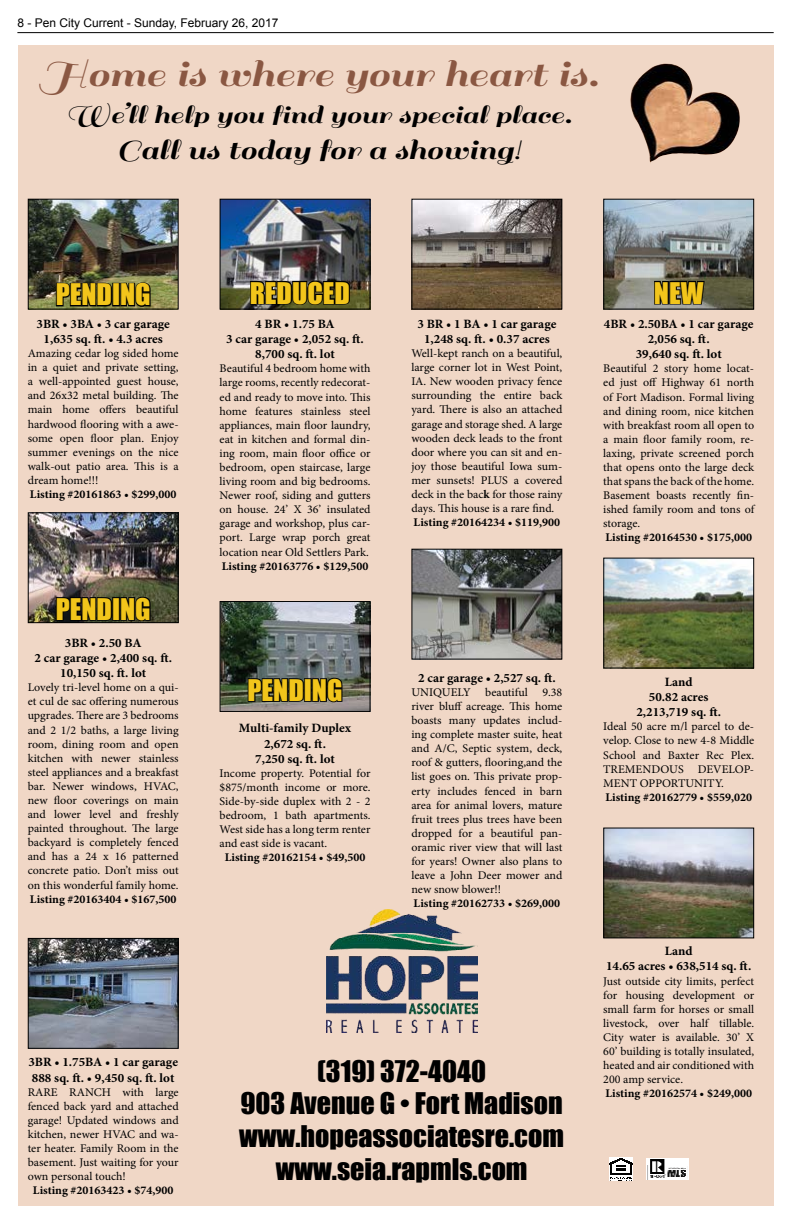
<style>
.page{position:relative;width:792px;height:1224px;background:#fff}
.page>*{position:absolute;margin:0;border:0;box-sizing:border-box;transform-origin:0 0}
.t1{font:40.1px "Sail";color:#8a5742;scale:1.23 1}
.t2{font:30.3px "Sail";color:#000;scale:1.23 1}
.t3{font:27.4px/32.9px "Impact";color:#000;text-align:center}
.t4{font:27.4px "Sail";color:#000;scale:1.23 1}
.t5{font:27.4px "Impact";color:#f2c51b}
.t6{font:700 12.7px/15.3px "Minion Pro";color:#000;text-align:center}
.t7{font:12px "Arial";color:#000}
.t8{font:11.7px/14.1px "Minion Pro";letter-spacing:-.005em;color:#000;text-align:justify}
.t9{font:700 11.7px "Minion Pro";color:#000}
.s1{font-weight:700}
</style>
<div class="page">
<hr style="left:17px;top:32px;width:757px;height:1px;background:#000">
<div style="left:18px;top:45px;width:756px;height:1161px;background:#f0d7c6"></div>
<img style="left:30px;top:940px;width:147px;height:107px">
<div style="left:28px;top:938px;width:151px;height:111px;border:1px solid #000"></div>
<img style="left:605px;top:560px;width:147px;height:107px">
<div style="left:603px;top:558px;width:151px;height:111px;border:1px solid #000"></div>
<img style="left:605px;top:830px;width:147px;height:106px">
<div style="left:603px;top:828px;width:151px;height:110px;border:1px solid #000"></div>
<img style="left:222px;top:603px;width:147px;height:107px">
<div style="left:220px;top:601px;width:151px;height:111px;border:1px solid #000"></div>
<svg style="left:247px;top:677px;width:58px;height:26px"></svg>
<div style="left:304px;top:678px;width:8px;height:24px;border:2px solid #000"></div>
<svg style="left:311px;top:676px;width:32px;height:28px"></svg>
<img style="left:30px;top:201px;width:147px;height:107px">
<div style="left:28px;top:199px;width:151px;height:111px;border:1px solid #000"></div>
<img style="left:222px;top:201px;width:147px;height:107px">
<div style="left:220px;top:199px;width:151px;height:111px;border:1px solid #000"></div>
<img style="left:30px;top:514px;width:147px;height:107px">
<div style="left:28px;top:512px;width:151px;height:111px;border:1px solid #000"></div>
<svg style="left:55px;top:596px;width:58px;height:26px"></svg>
<div style="left:112px;top:597px;width:8px;height:24px;border:2px solid #000"></div>
<svg style="left:119px;top:595px;width:33px;height:28px"></svg>
<img style="left:413px;top:551px;width:147px;height:107px">
<div style="left:411px;top:549px;width:151px;height:111px;border:1px solid #000"></div>
<img style="left:413px;top:201px;width:147px;height:107px">
<div style="left:411px;top:199px;width:151px;height:111px;border:1px solid #000"></div>
<img style="left:326px;top:910px;width:151px;height:123px">
<img style="left:630px;top:63px;width:110px;height:100px">
<img style="left:609px;top:1157px;width:24px;height:24px">
<img style="left:647px;top:1158px;width:41px;height:22px">
<img style="left:605px;top:201px;width:147px;height:107px">
<div style="left:603px;top:199px;width:151px;height:111px;border:1px solid #000"></div>
<svg style="left:55px;top:281px;width:58px;height:26px"></svg>
<div style="left:112px;top:283px;width:8px;height:23px;border:2px solid #000"></div>
<svg style="left:119px;top:281px;width:33px;height:27px"></svg>
<svg style="left:249px;top:279px;width:102px;height:27px;background:#39392e"></svg>
<svg style="left:653px;top:276px;width:53px;height:34px;background:#53534c"></svg>
<p class="t7" style="left:17px;top:15px;width:263px">8 - Pen City Current - Sunday, February 26, 2017</p>
<h1 class="t1" style="left:39px;top:52px;width:457px">Home is where your heart is.</h1>
<h3 class="t4" style="left:66px;top:99px;width:413px">We’ll help you find your special place.</h3>
<h2 class="t2" style="left:116px;top:133px;width:331px">Call us today for a showing!</h2>
<h3 class="t5" style="left:56px;top:273px;width:97px">PENDING</h3>
<h3 class="t5" style="left:250px;top:272px;width:102px">REDUCED</h3>
<h3 class="t5" style="left:654px;top:272px;width:51px">NEW</h3>
<p class="t6" style="left:37px;top:316px;width:135px">3BR • 3BA • 3 car garage<br>1,635 sq. ft. • 4.3 acres</p>
<p class="t8" style="left:28px;top:346px;width:152px">Amazing cedar log sided home in a quiet and private setting, a well-appointed guest house, and 26x32 metal building. The main home offers beautiful hardwood flooring with a awe&shy;some open floor plan. Enjoy summer evenings on the nice walk-out patio area. This is a dream home!!!</p>
<p class="t9" style="left:30px;top:486px;width:148px">Listing #20161863 • $299,000</p>
<h3 class="t5" style="left:56px;top:588px;width:97px">PENDING</h3>
<p class="t6" style="left:34px;top:635px;width:139px">3BR • 2.50 BA<br>2 car garage • 2,400 sq. ft.<br>10,150 sq. ft. lot</p>
<p class="t8" style="left:28px;top:681px;width:152px">Lovely tri-level home on a qui&shy;et cul de sac offering numerous upgrades. There are 3 bedrooms and 2 1/2 baths, a large living room, dining room and open kitchen with newer stainless steel appliances and a breakfast bar. Newer windows, HVAC, new floor coverings on main and lower level and freshly painted throughout. The large backyard is completely fenced and has a 24 x 16 patterned concrete patio. Don’t miss out on this wonderful family home.</p>
<p class="t9" style="left:30px;top:891px;width:148px">Listing #20163404 • $167,500</p>
<p class="t6" style="left:28px;top:1055px;width:151px;text-align:left">3BR • 1.75BA • 1 car garage<br>888 sq. ft. • 9,450 sq. ft. lot</p>
<p class="t8" style="left:28px;top:1085px;width:152px">RARE RANCH with large fenced back yard and attached garage! Updated windows and kitchen, newer HVAC and wa&shy;ter heater. Family Room in the basement. Just waiting for your own personal touch!</p>
<p class="t9" style="left:33px;top:1182px;width:142px">Listing #20163423 • $74,900</p>
<p class="t6" style="left:226px;top:316px;width:139px">4 BR • 1.75 BA<br>3 car garage • 2,052 sq. ft.<br>8,700 sq. ft. lot</p>
<p class="t8" style="left:220px;top:362px;width:152px">Beautiful 4 bedroom home with large rooms, recently redecorat&shy;ed and ready to move into. This home features stainless steel appliances, main floor laundry, eat in kitchen and formal din&shy;ing room, main floor office or bedroom, open staircase, large living room and big bedrooms.<br>Newer roof, siding and gutters on house. 24’ X 36’ insulated garage and workshop, plus car&shy;port. Large wrap porch great location near Old Settlers Park.</p>
<p class="t9" style="left:222px;top:558px;width:148px">Listing #20163776 • $129,500</p>
<p class="t6" style="left:417px;top:316px;width:141px">3 BR • 1 BA • 1 car garage<br>1,248 sq. ft. • 0.37 acres</p>
<p class="t8" style="left:411px;top:346px;width:152px">Well-kept ranch on a beautiful, large corner lot in West Point, IA. New wooden privacy fence surrounding the entire back yard. There is also an attached garage and storage shed. A large wooden deck leads to the front door where you can sit and en&shy;joy those beautiful Iowa sum&shy;mer sunsets! PLUS a covered deck in the bac<span class="s1">k</span> for those rainy days. This house is a rare find.</p>
<p class="t9" style="left:414px;top:514px;width:148px">Listing #20164234 • $119,900</p>
<p class="t6" style="left:604px;top:316px;width:151px">4BR • 2.50BA • 1 car garage<br>2,056 sq. ft.<br>39,640 sq. ft. lot</p>
<p class="t8" style="left:603px;top:362px;width:152px">Beautiful 2 story home locat&shy;ed just off Highway 61 north of Fort Madison. Formal living and dining room, nice kitchen with breakfast room all open to a main floor family room, re&shy;laxing, private screened porch that opens onto the large deck that spans the back of the home.<br>Basement boasts recently fin&shy;ished family room and tons of storage.</p>
<p class="t9" style="left:605px;top:529px;width:148px">Listing #20164530 • $175,000</p>
<h3 class="t5" style="left:248px;top:669px;width:97px">PENDING</h3>
<p class="t6" style="left:239px;top:720px;width:114px">Multi-family Duplex<br>2,672 sq. ft.<br>7,250 sq. ft. lot</p>
<p class="t8" style="left:220px;top:766px;width:152px">Income property. Potential for $875/month income or more.<br>Side-by-side duplex with 2 - 2 bedroom, 1 bath apartments.<br>West side has a long term renter and east side is vacant.</p>
<p class="t9" style="left:225px;top:849px;width:142px">Listing #20162154 • $49,500</p>
<p class="t6" style="left:418px;top:670px;width:139px">2 car garage • 2,527 sq. ft.</p>
<p class="t8" style="left:411px;top:685px;width:152px">UNIQUELY beautiful 9.38 river bluff acreage. This home boasts many updates includ&shy;ing complete master suite, heat and A/C, Septic system, deck, roof &amp; gutters, flooring,and the list goes on. This private prop&shy;erty includes fenced in barn area for animal lovers, mature fruit trees plus trees have been dropped for a beautiful pan&shy;oramic river view that will last for years! Owner also plans to leave a John Deer mower and new snow blower!!</p>
<p class="t9" style="left:414px;top:895px;width:148px">Listing #20162733 • $269,000</p>
<h3 class="t3" style="left:239px;top:1054px;width:326px">(319) 372-4040<br>903 Avenue G • Fort Madison www.hopeassociatesre.com www.seia.rapmls.com</h3>
<p class="t6" style="left:636px;top:674px;width:86px">Land<br>50.82 acres<br>2,213,719 sq. ft.</p>
<p class="t8" style="left:603px;top:720px;width:152px">Ideal 50 acre m/l parcel to de&shy;velop. Close to new 4-8 Middle School and Baxter Rec Plex.<br>TREMENDOUS DEVELOP-MENT OPPORTUNITY.</p>
<p class="t9" style="left:605px;top:789px;width:148px">Listing #20162779 • $559,020</p>
<p class="t6" style="left:606px;top:943px;width:147px">Land<br>14.65 acres • 638,514 sq. ft.</p>
<p class="t8" style="left:603px;top:974px;width:152px">Just outside city limits, perfect for housing development or small farm for horses or small livestock, over half tillable.<br>City water is available. 30’ X 60’ building is totally insulated, heated and air conditioned with 200 amp service.</p>
<p class="t9" style="left:605px;top:1085px;width:148px">Listing #20162574 • $249,000</p>
</div>
